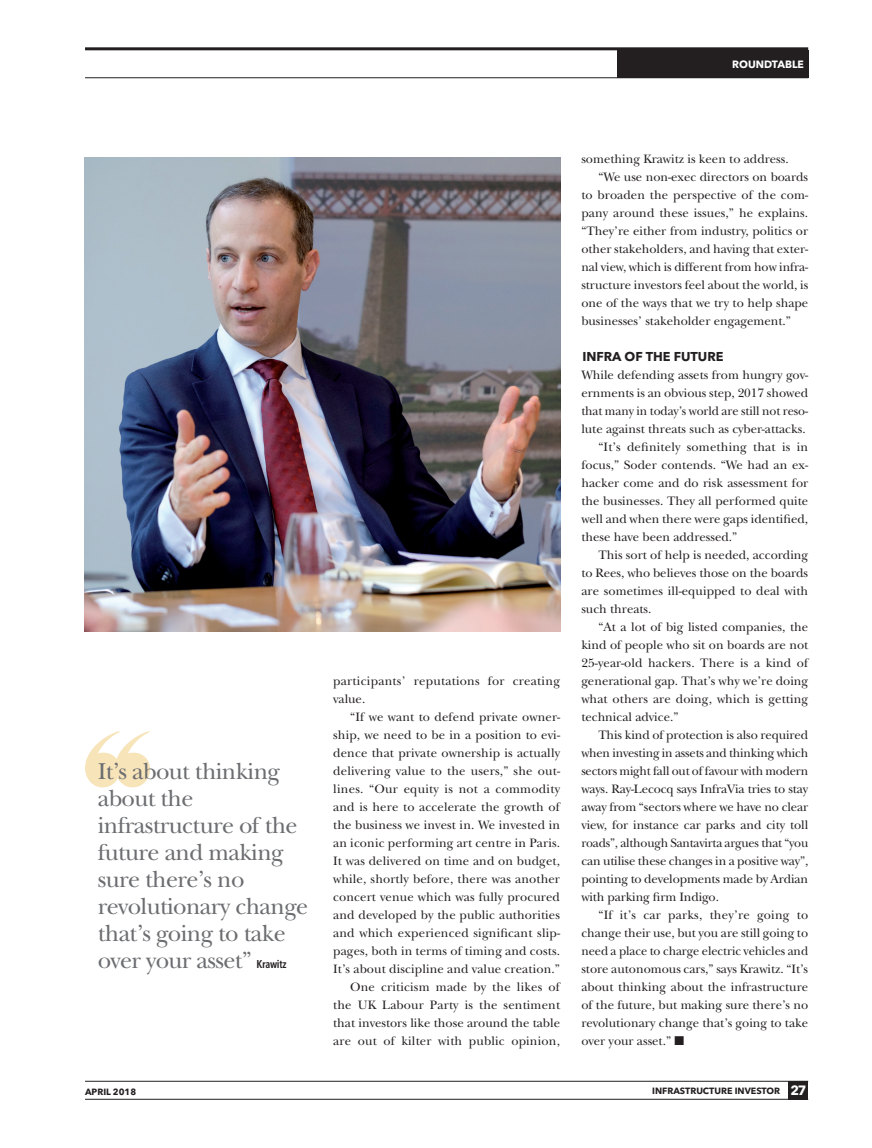
<style>
.page{position:relative;width:872px;height:1148px;background:#fff}
.page>*{position:absolute;margin:0;border:0;box-sizing:border-box;transform-origin:0 0}
.t1{font:24px/27px "New Baskerville Std";letter-spacing:-.025em;color:#6c6d70}
.t2{font:12.75px/18px "New Baskerville Std";color:#231f20;text-align:right}
.t3{font:12.75px/18px "New Baskerville Std";letter-spacing:.02em;color:#231f20}
.t4{font:700 12.75px "Avenir Next LT Pro";color:#231f20}
.t5{font:700 10.5px "Avenir Next LT Pro";color:#fff}
.t6{font:700 9px "Avenir Next LT Pro";color:#231f20}
.s1{font-family:"Avenir Next LT Pro";font-weight:600;font-stretch:condensed;font-size:11.25px;color:#231f20}
.s2{font-size:13.35px;color:#fff}
</style>
<div class="page">
<div style="left:788px;top:1081px;width:20px;height:18px;background:#231f20"></div>
<hr style="left:85px;top:1081px;width:723px;height:1px;background:#231f20">
<hr style="left:85px;top:1099px;width:723px;height:1px;background:#231f20">
<div style="left:616px;top:50px;width:192px;height:28px;background:#231f20"></div>
<hr style="left:85px;top:47px;width:723px;height:3px;background:#231f20">
<hr style="left:85px;top:77px;width:723px;height:1px;background:#231f20">
<img style="left:84px;top:157px;width:477px;height:474px">
<svg style="left:85px;top:731px;width:65px;height:56px"></svg>
<p class="t5" style="left:732px;top:58px;width:73px">ROUNDTABLE</p>
<h1 class="t1" style="left:98px;top:758px;width:212px">It’s about thinking about the infrastructure of the future and making sure there’s no revolutionary change that’s going to take over your asset” <span class="s1">Krawitz</span></h1>
<p class="t3" style="left:333px;top:672px;width:228px">participants’ reputations for creating value.</p>
<p class="t2" style="left:333px;top:708px;width:228px">“If we want to defend private owner&shy;ship, we need to be in a position to evi&shy;dence that private ownership is actually delivering value to the users,” she out&shy;lines. “Our equity is not a commodity and is here to accelerate the growth of the business we invest in. We invested in an iconic performing art centre in Paris.<br>It was delivered on time and on budget, while, shortly before, there was another concert venue which was fully procured and developed by the public authorities and which experienced significant slip&shy;pages, both in terms of timing and costs.<br>It’s about discipline and value creation.” One criticism made by the likes of the UK Labour Party is the sentiment that investors like those around the table are out of kilter with public opinion,</p>
<p class="t2" style="left:581px;top:150px;width:209px">something Krawitz is keen to address.</p>
<p class="t2" style="left:598px;top:168px;width:211px">“We use non-exec directors on boards</p>
<p class="t2" style="left:581px;top:186px;width:228px">to broaden the perspective of the com-</p>
<p class="t2" style="left:581px;top:204px;width:228px">pany around these issues,” he explains.</p>
<p class="t2" style="left:581px;top:222px;width:228px">“They’re either from industry, politics or</p>
<p class="t2" style="left:581px;top:240px;width:228px">other stakeholders, and having that exter-</p>
<p class="t2" style="left:581px;top:258px;width:228px">nal view, which is different from how infra-</p>
<p class="t2" style="left:581px;top:276px;width:228px">structure investors feel about the world, is</p>
<p class="t2" style="left:581px;top:294px;width:228px">one of the ways that we try to help shape</p>
<p class="t2" style="left:581px;top:312px;width:211px">businesses’ stakeholder engagement.”</p>
<p class="t4" style="left:582px;top:349px;width:143px">INFRA OF THE FUTURE</p>
<p class="t2" style="left:581px;top:366px;width:228px">While defending assets from hungry gov-</p>
<p class="t2" style="left:581px;top:384px;width:228px">ernments is an obvious step, 2017 showed</p>
<p class="t2" style="left:581px;top:402px;width:228px">that many in today’s world are still not reso-</p>
<p class="t2" style="left:581px;top:420px;width:226px">lute against threats such as cyber-attacks.</p>
<p class="t2" style="left:598px;top:438px;width:211px">“It’s definitely something that is in</p>
<p class="t2" style="left:581px;top:456px;width:228px">focus,” Soder contends. “We had an ex-</p>
<p class="t2" style="left:581px;top:474px;width:228px">hacker come and do risk assessment for</p>
<p class="t2" style="left:581px;top:492px;width:228px">the businesses. They all performed quite</p>
<p class="t2" style="left:581px;top:510px;width:228px">well and when there were gaps identified,</p>
<p class="t2" style="left:581px;top:528px;width:157px">these have been addressed.”</p>
<p class="t2" style="left:598px;top:546px;width:211px">This sort of help is needed, according</p>
<p class="t2" style="left:581px;top:564px;width:228px">to Rees, who believes those on the boards</p>
<p class="t2" style="left:581px;top:582px;width:228px">are sometimes ill-equipped to deal with</p>
<p class="t2" style="left:581px;top:600px;width:72px">such threats.</p>
<p class="t2" style="left:598px;top:618px;width:211px">“At a lot of big listed companies, the</p>
<p class="t2" style="left:581px;top:636px;width:228px">kind of people who sit on boards are not</p>
<p class="t2" style="left:581px;top:654px;width:228px">25-year-old hackers. There is a kind of</p>
<p class="t2" style="left:581px;top:672px;width:228px">generational gap. That’s why we’re doing</p>
<p class="t2" style="left:581px;top:690px;width:228px">what others are doing, which is getting</p>
<p class="t2" style="left:581px;top:708px;width:99px">technical advice.”</p>
<p class="t2" style="left:598px;top:726px;width:211px">This kind of protection is also required</p>
<p class="t2" style="left:581px;top:744px;width:228px">when investing in assets and thinking which</p>
<p class="t2" style="left:581px;top:762px;width:228px">sectors might fall out of favour with modern</p>
<p class="t2" style="left:581px;top:780px;width:228px">ways. Ray-Lecocq says InfraVia tries to stay</p>
<p class="t2" style="left:581px;top:798px;width:228px">away from “sectors where we have no clear</p>
<p class="t2" style="left:581px;top:816px;width:228px">view, for instance car parks and city toll</p>
<p class="t2" style="left:581px;top:834px;width:228px">roads”, although Santavirta argues that “you</p>
<p class="t2" style="left:581px;top:852px;width:228px">can utilise these changes in a positive way”,</p>
<p class="t2" style="left:581px;top:870px;width:228px">pointing to developments made by Ardian</p>
<p class="t2" style="left:581px;top:888px;width:139px">with parking firm Indigo.</p>
<p class="t2" style="left:598px;top:906px;width:211px">“If it’s car parks, they’re going to</p>
<p class="t2" style="left:581px;top:924px;width:228px">change their use, but you are still going to</p>
<p class="t2" style="left:581px;top:942px;width:228px">need a place to charge electric vehicles and</p>
<p class="t2" style="left:581px;top:960px;width:228px">store autonomous cars,” says Krawitz. “It’s</p>
<p class="t2" style="left:581px;top:978px;width:228px">about thinking about the infrastructure</p>
<p class="t2" style="left:581px;top:996px;width:228px">of the future, but making sure there’s no</p>
<p class="t2" style="left:581px;top:1014px;width:228px">revolutionary change that’s going to take</p>
<p class="t2" style="left:581px;top:1032px;width:104px">over your asset.” ■</p>
<p class="t6" style="left:85px;top:1086px;width:53px">APRIL 2018</p>
<p class="t6" style="left:652px;top:1085px;width:156px">INFRASTRUCTURE INVESTOR <span class="s2">27</span></p>
</div>
